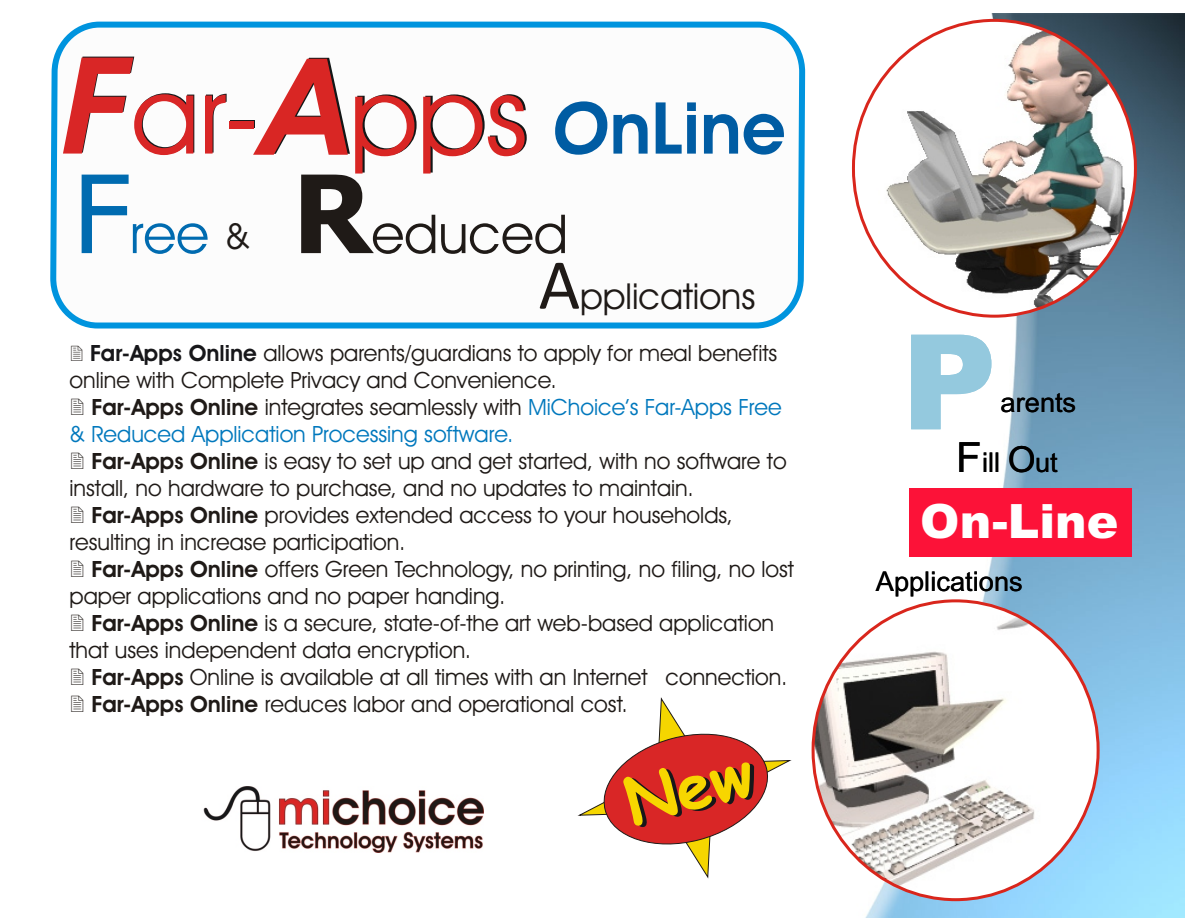
<style>
.page{position:relative;width:1188px;height:918px;background:#fff}
.page>*{position:absolute;margin:0;border:0;box-sizing:border-box;transform-origin:0 0}
.t1{font:900 132px "Arial";color:#94c9de}
.t2{font:700 72px "Avant Garde Bk BT";color:#005ca3}
.t3{font:54px "Avant Garde Bk BT";color:#1f1a17}
.t4{font:54px "Avant Garde Bk BT";color:#006bb0}
.t5{font:900 47.4px "Arial";color:#fff}
.t6{font:36px "Avant Garde Bk BT";color:#1f1a17}
.t7{font:27.3px "Arial";color:#000}
.t8{font:22.5px/27px "Avant Garde Bk BT";color:#1f1a17}
.t9{font:22.5px "Avant Garde Bk BT";color:#0078bd}
.s1{font-style:italic;font-size:135px;color:#171a1c}
.s2{font-weight:400;font-size:108px;color:#171a1c}
.s3{font-style:italic;font-size:135px;color:#141717}
.s4{font-weight:400;font-size:108px;color:#141717}
.s5{font-style:italic}
.s6{font-family:"Tahoma";font-size:108px}
.s7{font-size:36px;color:#1f1a17}
.s8{font-family:"Tahoma";font-weight:700;font-size:108px}
.s9{font-family:"Calibri";font-size:72px}
.s10{font-weight:700;color:#17171a}
.s11{font-weight:700}
.s12{color:#0078bd}
.s13{font-size:41.55px}
.s14{font-size:35.85px}
</style>
<div class="page">
<img style="left:483px;top:14px;width:702px;height:904px">
<svg style="left:50px;top:19px;width:758px;height:313px"></svg>
<img style="left:203px;top:786px;width:280px;height:67px">
<img style="left:815px;top:602px;width:282px;height:296px;border-radius:50%">
<img style="left:853px;top:20px;width:282px;height:296px;border-radius:50%">
<div style="left:909px;top:488px;width:222px;height:69px;background:#fc1238"></div>
<svg style="left:578px;top:698px;width:213px;height:180px"></svg>
<h2 class="t2" style="left:66px;top:99px;width:721px"><span class="s1">F</span><span class="s2">ar-</span><span class="s3">A</span><span class="s4">pps</span> <span class="s5">O</span>nLine</h2>
<h3 class="t4" style="left:74px;top:212px;width:178px"><span class="s6">F</span>ree <span class="s7">&amp;</span></h3>
<h3 class="t3" style="left:293px;top:212px;width:276px"><span class="s8">R</span>educed</h3>
<h3 class="t6" style="left:539px;top:281px;width:218px"><span class="s9">A</span>pplications</h3>
<p class="t8" style="left:70px;top:342px;width:709px;text-indent:21px"><span class="s10">Far-Apps Online</span> allows parents/guardians to apply for meal benefits online with Complete Privacy and Convenience.</p>
<p class="t8" style="left:92px;top:396px;width:692px"><span class="s11">Far-Apps Online</span> integrates seamlessly with <span class="s12">MiChoice’s Far-Apps Free</span></p>
<p class="t8" style="left:92px;top:450px;width:697px"><span class="s11">Far-Apps Online</span> is easy to set up and get started, with no software to</p>
<p class="t8" style="left:70px;top:477px;width:626px">install, no hardware to purchase, and no updates to maintain.</p>
<p class="t8" style="left:92px;top:504px;width:643px"><span class="s11">Far-Apps Online</span> provides extended access to your households,</p>
<p class="t8" style="left:70px;top:531px;width:337px">resulting in increase participation.</p>
<p class="t8" style="left:92px;top:558px;width:704px"><span class="s11">Far-Apps Online</span> offers Green Technology, no printing, no filing, no lost</p>
<p class="t8" style="left:70px;top:585px;width:438px">paper applications and no paper handing.</p>
<p class="t8" style="left:92px;top:612px;width:684px"><span class="s11">Far-Apps Online</span> is a secure, state-of-the art web-based application</p>
<p class="t8" style="left:70px;top:639px;width:403px">that uses independent data encryption.</p>
<p class="t8" style="left:92px;top:666px;width:697px"><span class="s11">Far-Apps</span> Online is available at all times with an Internet connection.</p>
<p class="t8" style="left:92px;top:693px;width:538px"><span class="s11">Far-Apps Online</span> reduces labor and operational cost.</p>
<p class="t9" style="left:70px;top:425px;width:446px">&amp; Reduced Application Processing software.</p>
<h1 class="t1" style="left:902px;top:335px;width:97px">P</h1>
<p class="t7" style="left:1001px;top:392px;width:77px">arents</p>
<p class="t7" style="left:956px;top:452px;width:103px"><span class="s13">F</span>ill <span class="s14">O</span>ut</p>
<h3 class="t5" style="left:920px;top:504px;width:200px">On-Line</h3>
<p class="t7" style="left:876px;top:572px;width:148px">Applications</p>
</div>
